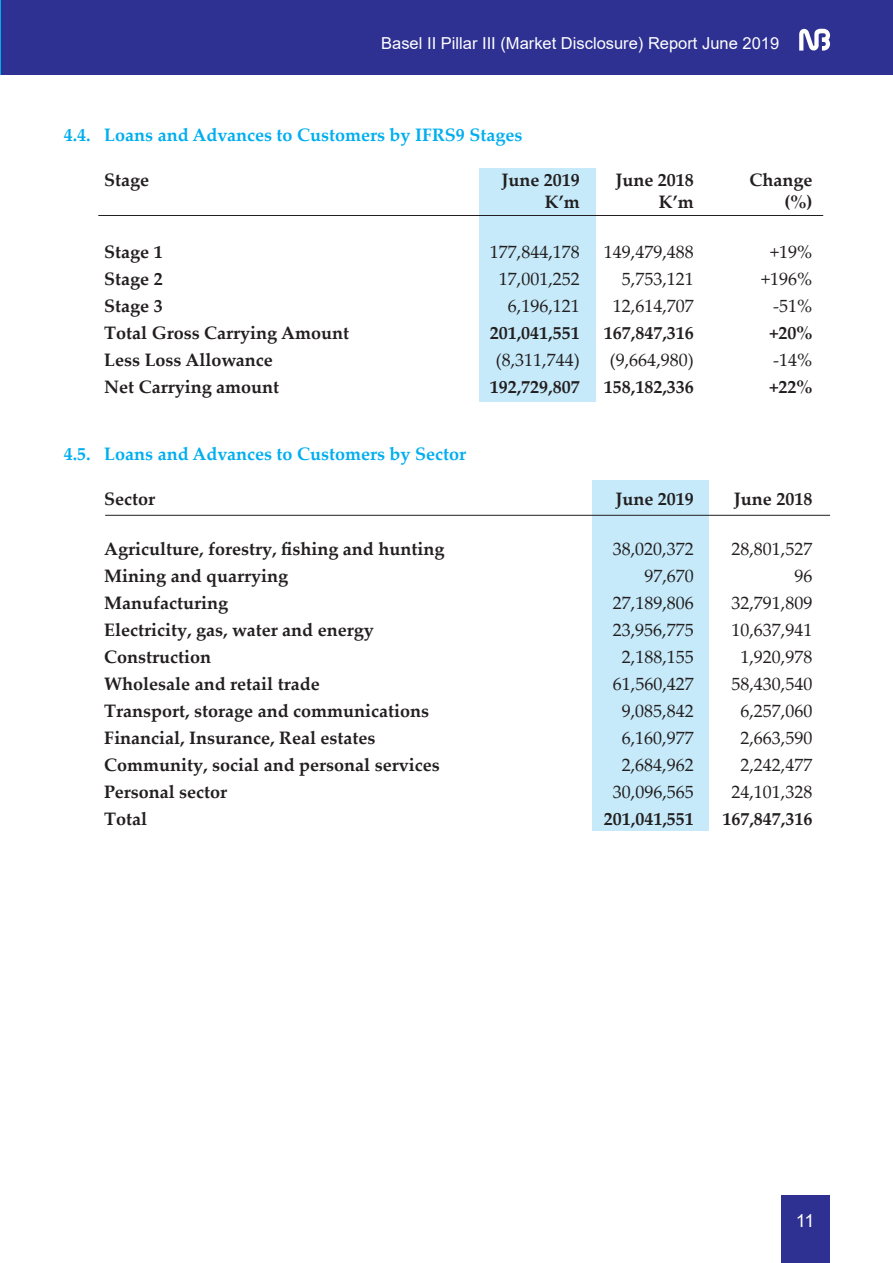
<style>
.page{position:relative;width:893px;height:1263px;background:#fff}
.page>*{position:absolute;margin:0;border:0;box-sizing:border-box;transform-origin:0 0}
.t1{font:700 18px "Palatino Linotype";color:#231f20}
.t2{font:18px "Palatino Linotype";color:#231f20}
.t3{font:700 18px "Palatino Linotype";color:#00aeef}
.t4{font:18px "Arial";color:#fff}
.t5{font:16.5px "Arial";color:#fff}
</style>
<div class="page">
<hr style="left:0;top:0;width:1px;height:75px;background:#00aeef">
<div style="left:1px;top:0;width:891px;height:75px;background:#2e3092"></div>
<div style="left:781px;top:1196px;width:48px;height:67px;background:#2e3092"></div>
<svg style="left:799px;top:29px;width:31px;height:22px"></svg>
<div style="left:592px;top:480px;width:117px;height:351px;background:#c6eafa"></div>
<div style="left:479px;top:168px;width:117px;height:234px;background:#c6eafa"></div>
<hr style="left:98px;top:215px;width:725px;height:1px;background:#231f20">
<hr style="left:105px;top:515px;width:725px;height:1px;background:#231f20">
<p class="t5" style="left:381px;top:32px;width:399px">Basel II Pillar III (Market Disclosure) Report June 2019</p>
<p class="t3" style="left:64px;top:122px;width:460px">4.4. Loans and Advances to Customers by IFRS9 Stages</p>
<p class="t1" style="left:104px;top:167px;width:46px">Stage</p>
<p class="t1" style="left:501px;top:167px;width:80px">June 2019</p>
<p class="t1" style="left:615px;top:167px;width:80px">June 2018</p>
<p class="t1" style="left:749px;top:167px;width:64px">Change</p>
<p class="t1" style="left:545px;top:189px;width:36px">K’m</p>
<p class="t1" style="left:659px;top:189px;width:36px">K’m</p>
<p class="t1" style="left:784px;top:189px;width:29px">(%)</p>
<p class="t1" style="left:104px;top:239px;width:60px">Stage 1</p>
<p class="t2" style="left:490px;top:239px;width:91px">177,844,178</p>
<p class="t2" style="left:604px;top:239px;width:91px">149,479,488</p>
<p class="t2" style="left:770px;top:239px;width:44px">+19%</p>
<p class="t1" style="left:104px;top:266px;width:60px">Stage 2</p>
<p class="t2" style="left:499px;top:266px;width:82px">17,001,252</p>
<p class="t2" style="left:622px;top:266px;width:73px">5,753,121</p>
<p class="t2" style="left:761px;top:266px;width:53px">+196%</p>
<p class="t1" style="left:104px;top:293px;width:60px">Stage 3</p>
<p class="t2" style="left:508px;top:293px;width:73px">6,196,121</p>
<p class="t2" style="left:613px;top:293px;width:82px">12,614,707</p>
<p class="t2" style="left:773px;top:293px;width:41px">-51%</p>
<p class="t1" style="left:104px;top:320px;width:246px">Total Gross Carrying Amount</p>
<p class="t1" style="left:490px;top:320px;width:91px">201,041,551</p>
<p class="t1" style="left:604px;top:320px;width:91px">167,847,316</p>
<p class="t1" style="left:769px;top:320px;width:45px">+20%</p>
<p class="t1" style="left:104px;top:347px;width:170px">Less Loss Allowance</p>
<p class="t2" style="left:496px;top:347px;width:85px">(8,311,744)</p>
<p class="t2" style="left:610px;top:347px;width:85px">(9,664,980)</p>
<p class="t2" style="left:773px;top:347px;width:41px">-14%</p>
<p class="t1" style="left:104px;top:374px;width:176px">Net Carrying amount</p>
<p class="t1" style="left:490px;top:374px;width:91px">192,729,807</p>
<p class="t1" style="left:604px;top:374px;width:91px">158,182,336</p>
<p class="t1" style="left:769px;top:374px;width:45px">+22%</p>
<p class="t3" style="left:64px;top:441px;width:404px">4.5. Loans and Advances to Customers by Sector</p>
<p class="t1" style="left:104px;top:486px;width:52px">Sector</p>
<p class="t1" style="left:615px;top:486px;width:80px">June 2019</p>
<p class="t1" style="left:734px;top:486px;width:80px">June 2018</p>
<p class="t1" style="left:104px;top:536px;width:342px">Agriculture, forestry, fishing and hunting</p>
<p class="t2" style="left:613px;top:536px;width:82px">38,020,372</p>
<p class="t2" style="left:731px;top:536px;width:82px">28,801,527</p>
<p class="t1" style="left:104px;top:563px;width:185px">Mining and quarrying</p>
<p class="t2" style="left:644px;top:563px;width:51px">97,670</p>
<p class="t2" style="left:794px;top:563px;width:19px">96</p>
<p class="t1" style="left:104px;top:590px;width:125px">Manufacturing</p>
<p class="t2" style="left:613px;top:590px;width:82px">27,189,806</p>
<p class="t2" style="left:731px;top:590px;width:82px">32,791,809</p>
<p class="t1" style="left:104px;top:617px;width:271px">Electricity, gas, water and energy</p>
<p class="t2" style="left:613px;top:617px;width:82px">23,956,775</p>
<p class="t2" style="left:731px;top:617px;width:82px">10,637,941</p>
<p class="t1" style="left:104px;top:644px;width:108px">Construction</p>
<p class="t2" style="left:622px;top:644px;width:73px">2,188,155</p>
<p class="t2" style="left:740px;top:644px;width:74px">1,920,978</p>
<p class="t1" style="left:104px;top:671px;width:217px">Wholesale and retail trade</p>
<p class="t2" style="left:613px;top:671px;width:82px">61,560,427</p>
<p class="t2" style="left:731px;top:671px;width:83px">58,430,540</p>
<p class="t1" style="left:104px;top:698px;width:326px">Transport, storage and communications</p>
<p class="t2" style="left:622px;top:698px;width:73px">9,085,842</p>
<p class="t2" style="left:740px;top:698px;width:74px">6,257,060</p>
<p class="t1" style="left:104px;top:725px;width:273px">Financial, Insurance, Real estates</p>
<p class="t2" style="left:622px;top:725px;width:73px">6,160,977</p>
<p class="t2" style="left:740px;top:725px;width:73px">2,663,590</p>
<p class="t1" style="left:104px;top:752px;width:337px">Community, social and personal services</p>
<p class="t2" style="left:622px;top:752px;width:73px">2,684,962</p>
<p class="t2" style="left:740px;top:752px;width:73px">2,242,477</p>
<p class="t1" style="left:104px;top:779px;width:124px">Personal sector</p>
<p class="t2" style="left:613px;top:779px;width:82px">30,096,565</p>
<p class="t2" style="left:731px;top:779px;width:82px">24,101,328</p>
<p class="t1" style="left:104px;top:806px;width:45px">Total</p>
<p class="t1" style="left:604px;top:806px;width:91px">201,041,551</p>
<p class="t1" style="left:722px;top:806px;width:91px">167,847,316</p>
<p class="t4" style="left:796px;top:1208px;width:20px">11</p>
</div>
